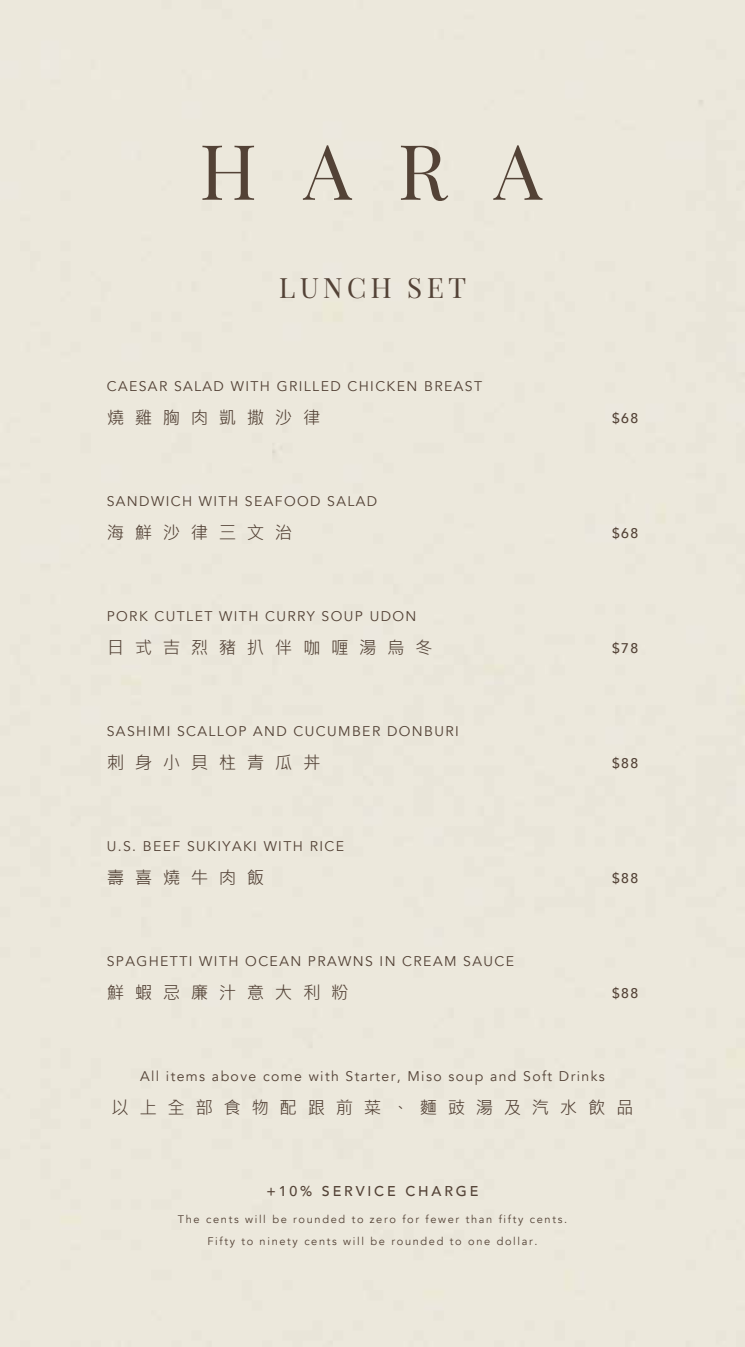
<style>
.page{position:relative;width:745px;height:1347px;background:#fff}
.page>*{position:absolute;margin:0;border:0;box-sizing:border-box;transform-origin:0 0}
.t1{font:28px "Playfair Display";letter-spacing:.15em;color:#534236}
.t2{font:17.5px "Microsoft Jheng Hei";letter-spacing:.6em;color:#534236}
.t3{font:500 14.17px "Avenir";letter-spacing:.2em;color:#534236}
.t4{font:14px "Avenir";letter-spacing:.1em;color:#534236}
.t5{font:500 14px "Avenir";letter-spacing:.1em;color:#534236}
.t6{font:11.03px/22.1px "Avenir";letter-spacing:.15em;color:#534236;text-align:center}
</style>
<div class="page">
<svg style="left:202px;top:146px;width:52px;height:54px;background:#bab2a6"></svg>
<svg style="left:303px;top:145px;width:49px;height:55px;background:#cdc6ba"></svg>
<svg style="left:400px;top:146px;width:48px;height:55px;background:#bab2a6"></svg>
<svg style="left:493px;top:145px;width:49px;height:55px;background:#cdc6ba"></svg>
<h1 class="t1" style="left:279px;top:268px;width:188px">LUNCH SET</h1>
<p class="t4" style="left:107px;top:377px;width:376px">CAESAR SALAD WITH GRILLED CHICKEN BREAST</p>
<p class="t2" style="left:107px;top:406px;width:215px">燒雞胸肉凱撒沙律</p>
<p class="t5" style="left:611px;top:405px;width:28px">$68</p>
<p class="t4" style="left:107px;top:492px;width:272px">SANDWICH WITH SEAFOOD SALAD</p>
<p class="t2" style="left:107px;top:521px;width:187px">海鮮沙律三文治</p>
<p class="t5" style="left:611px;top:520px;width:28px">$68</p>
<p class="t4" style="left:107px;top:607px;width:311px">PORK CUTLET WITH CURRY SOUP UDON</p>
<p class="t2" style="left:107px;top:636px;width:327px">日式吉烈豬扒伴咖喱湯烏冬</p>
<p class="t5" style="left:611px;top:636px;width:28px">$78</p>
<p class="t4" style="left:107px;top:722px;width:353px">SASHIMI SCALLOP AND CUCUMBER DONBURI</p>
<p class="t2" style="left:107px;top:751px;width:215px">刺身小貝柱青瓜丼</p>
<p class="t5" style="left:611px;top:751px;width:28px">$88</p>
<p class="t4" style="left:107px;top:837px;width:239px">U.S. BEEF SUKIYAKI WITH RICE</p>
<p class="t2" style="left:107px;top:866px;width:159px">壽喜燒牛肉飯</p>
<p class="t5" style="left:611px;top:866px;width:28px">$88</p>
<p class="t4" style="left:107px;top:952px;width:408px">SPAGHETTI WITH OCEAN PRAWNS IN CREAM SAUCE</p>
<p class="t2" style="left:107px;top:981px;width:243px">鮮蝦忌廉汁意大利粉</p>
<p class="t5" style="left:611px;top:981px;width:28px">$88</p>
<p class="t4" style="left:140px;top:1067px;width:466px">All items above come with Starter, Miso soup and Soft Drinks</p>
<p class="t2" style="left:111px;top:1096px;width:523px">以上全部食物配跟前菜、麵豉湯及汽水飲品</p>
<p class="t3" style="left:266px;top:1179px;width:213px">+10% SERVICE CHARGE</p>
<p class="t6" style="left:178px;top:1208px;width:390px">The cents will be rounded to zero for fewer than fifty cents.<br>Fifty to ninety cents will be rounded to one dollar.</p>
</div>
